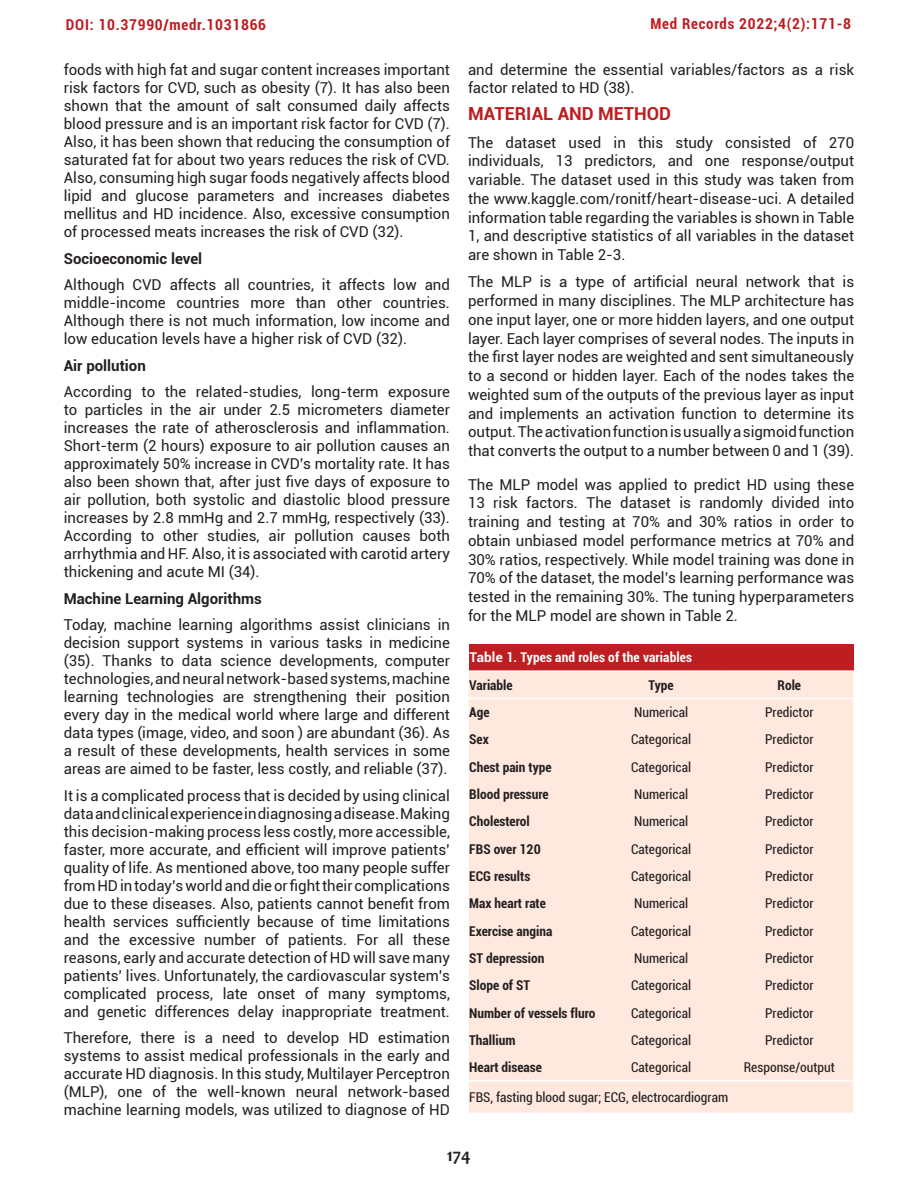
<style>
.page{position:relative;width:918px;height:1188px;background:#fff}
.page>*{position:absolute;margin:0;border:0;box-sizing:border-box;transform-origin:0 0}
.t1{font:700 18px "Roboto";color:#bd1e22}
.t2{font:700 18px "Candara";color:#231f20}
.t3{font:15px/18px "Roboto";color:#231f20;text-align:justify}
.t4{font:700 15px "Roboto";color:#231f20}
.t5{font:700 condensed 15px "Roboto";letter-spacing:.05em;color:#bd1e22}
.tablo_içerik{font:condensed 13.5px "Roboto";color:#231f20}
.tablo_içerik-2{font:700 condensed 13.5px "Roboto";color:#231f20}
.t6{font:700 condensed 13.5px "Roboto";letter-spacing:.01em;color:#fff}
.s1{font-stretch:normal}
</style>
<div class="page">
<div style="left:469px;top:644px;width:384px;height:27px;background:#bd1e22"></div>
<div style="left:469px;top:672px;width:384px;height:441px;background:#ffe9df"></div>
<hr style="left:468px;top:670px;width:129px;height:2px;background:#fff">
<hr style="left:597px;top:670px;width:128px;height:2px;background:#fff">
<hr style="left:725px;top:670px;width:129px;height:2px;background:#fff">
<hr style="left:469px;top:698px;width:128px;height:1px;background:#fff">
<hr style="left:597px;top:698px;width:128px;height:1px;background:#fff">
<hr style="left:725px;top:698px;width:128px;height:1px;background:#fff">
<hr style="left:469px;top:1080px;width:128px;height:1px;background:#fff">
<hr style="left:597px;top:1080px;width:128px;height:1px;background:#fff">
<hr style="left:725px;top:1080px;width:128px;height:1px;background:#fff">
<p class="t5" style="left:66px;top:14px;width:202px">DOI: 10.37990/medr.1031866</p>
<p class="t5" style="left:651px;top:13px;width:202px">Med Records 2022;4(2):171-8</p>
<p class="t3" style="left:64px;top:60px;width:388px">foods with high fat and sugar content increases important risk factors for CVD, such as obesity (7). It has also been shown that the amount of salt consumed daily affects blood pressure and is an important risk factor for CVD (7).<br>Also, it has been shown that reducing the consumption of saturated fat for about two years reduces the risk of CVD.<br>Also, consuming high sugar foods negatively affects blood lipid and glucose parameters and increases diabetes mellitus and HD incidence. Also, excessive consumption of processed meats increases the risk of CVD (32).</p>
<p class="t4" style="left:64px;top:248px;width:140px">Socioeconomic level</p>
<p class="t3" style="left:64px;top:275px;width:388px">Although CVD affects all countries, it affects low and middle-income countries more than other countries.<br>Although there is not much information, low income and low education levels have a higher risk of CVD (32).</p>
<p class="t4" style="left:64px;top:355px;width:84px">Air pollution</p>
<p class="t3" style="left:64px;top:382px;width:388px">According to the related-studies, long-term exposure to particles in the air under 2.5 micrometers diameter increases the rate of atherosclerosis and inflammation.<br>Short-term (2 hours) exposure to air pollution causes an approximately 50% increase in CVD’s mortality rate. It has also been shown that, after just five days of exposure to air pollution, both systolic and diastolic blood pressure increases by 2.8 mmHg and 2.7 mmHg, respectively (33).<br>According to other studies, air pollution causes both arrhythmia and HF. Also, it is associated with carotid artery thickening and acute MI (34).</p>
<p class="t4" style="left:64px;top:588px;width:200px">Machine Learning Algorithms</p>
<p class="t3" style="left:64px;top:615px;width:388px">Today, machine learning algorithms assist clinicians in decision support systems in various tasks in medicine (35). Thanks to data science developments, computer technologies, and neural network-based systems, machine learning technologies are strengthening their position every day in the medical world where large and different data types (image, video, and soon ) are abundant (36). As a result of these developments, health services in some areas are aimed to be faster, less costly, and reliable (37).</p>
<p class="t3" style="left:64px;top:786px;width:388px">It is a complicated process that is decided by using clinical data and clinical experience in diagnosing a disease. Making this decision-making process less costly, more accessible, faster, more accurate, and efficient will improve patients’ quality of life. As mentioned above, too many people suffer from HD in today’s world and die or fight their complications due to these diseases. Also, patients cannot benefit from health services sufficiently because of time limitations and the excessive number of patients. For all these reasons, early and accurate detection of HD will save many patients’ lives. Unfortunately, the cardiovascular system’s complicated process, late onset of many symptoms, and genetic differences delay inappropriate treatment.</p>
<p class="t3" style="left:64px;top:1028px;width:388px">Therefore, there is a need to develop HD estimation systems to assist medical professionals in the early and accurate HD diagnosis. In this study, Multilayer Perceptron (MLP), one of the well-known neural network-based machine learning models, was utilized to diagnose of HD</p>
<p class="t3" style="left:468px;top:60px;width:388px">and determine the essential variables/factors as a risk factor related to HD (38).</p>
<p class="t1" style="left:468px;top:101px;width:205px">MATERIAL AND METHOD</p>
<p class="t3" style="left:468px;top:132px;width:388px;line-height:18.8px">The dataset used in this study consisted of 270 individuals, 13 predictors, and one response/output variable. The dataset used in this study was taken from the www.kaggle.com/ronitf/heart-disease-uci. A detailed information table regarding the variables is shown in Table 1, and descriptive statistics of all variables in the dataset are shown in Table 2-3.</p>
<p class="t3" style="left:468px;top:272px;width:388px;line-height:18.8px">The MLP is a type of artificial neural network that is performed in many disciplines. The MLP architecture has one input layer, one or more hidden layers, and one output layer. Each layer comprises of several nodes. The inputs in the first layer nodes are weighted and sent simultaneously to a second or hidden layer. Each of the nodes takes the weighted sum of the outputs of the previous layer as input and implements an activation function to determine its output. The activation function is usually a sigmoid function that converts the output to a number between 0 and 1 (39).</p>
<p class="t3" style="left:468px;top:474px;width:388px;line-height:18.8px">The MLP model was applied to predict HD using these 13 risk factors. The dataset is randomly divided into training and testing at 70% and 30% ratios in order to obtain unbiased model performance metrics at 70% and 30% ratios, respectively. While model training was done in 70% of the dataset, the model’s learning performance was tested in the remaining 30%. The tuning hyperparameters for the MLP model are shown in Table 2.</p>
<p class="t6" style="left:470px;top:648px;width:224px"><span class="s1">Table</span> 1. Types and roles of the variables</p>
<p class="tablo_içerik-2" style="left:469px;top:676px;width:45px">Variable</p>
<p class="tablo_içerik-2" style="left:649px;top:676px;width:27px">Type</p>
<p class="tablo_içerik-2" style="left:778px;top:676px;width:25px">Role</p>
<p class="tablo_içerik-2" style="left:469px;top:703px;width:22px">Age</p>
<p class="tablo_içerik" style="left:634px;top:703px;width:56px">Numerical</p>
<p class="tablo_içerik" style="left:765px;top:703px;width:50px">Predictor</p>
<p class="tablo_içerik-2" style="left:469px;top:730px;width:21px">Sex</p>
<p class="tablo_içerik" style="left:631px;top:730px;width:62px">Categorical</p>
<p class="tablo_içerik" style="left:765px;top:730px;width:50px">Predictor</p>
<p class="tablo_içerik-2" style="left:469px;top:758px;width:84px">Chest pain type</p>
<p class="tablo_içerik" style="left:631px;top:758px;width:62px">Categorical</p>
<p class="tablo_içerik" style="left:765px;top:758px;width:50px">Predictor</p>
<p class="tablo_içerik-2" style="left:469px;top:785px;width:81px">Blood pressure</p>
<p class="tablo_içerik" style="left:634px;top:785px;width:56px">Numerical</p>
<p class="tablo_içerik" style="left:765px;top:785px;width:50px">Predictor</p>
<p class="tablo_içerik-2" style="left:469px;top:812px;width:62px">Cholesterol</p>
<p class="tablo_içerik" style="left:634px;top:812px;width:56px">Numerical</p>
<p class="tablo_içerik" style="left:765px;top:812px;width:50px">Predictor</p>
<p class="tablo_içerik-2" style="left:469px;top:839px;width:73px">FBS over 120</p>
<p class="tablo_içerik" style="left:631px;top:840px;width:62px">Categorical</p>
<p class="tablo_içerik" style="left:765px;top:840px;width:50px">Predictor</p>
<p class="tablo_içerik-2" style="left:469px;top:867px;width:62px">ECG results</p>
<p class="tablo_içerik" style="left:631px;top:867px;width:62px">Categorical</p>
<p class="tablo_içerik" style="left:765px;top:867px;width:50px">Predictor</p>
<p class="tablo_içerik-2" style="left:469px;top:894px;width:78px">Max heart rate</p>
<p class="tablo_içerik" style="left:634px;top:894px;width:56px">Numerical</p>
<p class="tablo_içerik" style="left:765px;top:894px;width:50px">Predictor</p>
<p class="tablo_içerik-2" style="left:469px;top:921px;width:84px">Exercise angina</p>
<p class="tablo_içerik" style="left:631px;top:921px;width:62px">Categorical</p>
<p class="tablo_içerik" style="left:765px;top:921px;width:50px">Predictor</p>
<p class="tablo_içerik-2" style="left:469px;top:949px;width:77px">ST depression</p>
<p class="tablo_içerik" style="left:634px;top:949px;width:56px">Numerical</p>
<p class="tablo_içerik" style="left:765px;top:949px;width:50px">Predictor</p>
<p class="tablo_içerik-2" style="left:469px;top:976px;width:62px">Slope of ST</p>
<p class="tablo_içerik" style="left:631px;top:976px;width:62px">Categorical</p>
<p class="tablo_içerik" style="left:765px;top:976px;width:50px">Predictor</p>
<p class="tablo_içerik-2" style="left:469px;top:1003px;width:128px">Number of vessels fluro</p>
<p class="tablo_içerik" style="left:631px;top:1003px;width:62px">Categorical</p>
<p class="tablo_içerik" style="left:765px;top:1003px;width:50px">Predictor</p>
<p class="tablo_içerik-2" style="left:469px;top:1031px;width:48px">Thallium</p>
<p class="tablo_içerik" style="left:631px;top:1031px;width:62px">Categorical</p>
<p class="tablo_içerik" style="left:765px;top:1031px;width:50px">Predictor</p>
<p class="tablo_içerik-2" style="left:469px;top:1058px;width:74px">Heart disease</p>
<p class="tablo_içerik" style="left:631px;top:1058px;width:62px">Categorical</p>
<p class="tablo_içerik" style="left:744px;top:1058px;width:93px">Response/output</p>
<p class="tablo_içerik" style="left:469px;top:1088px;width:261px">FBS, fasting blood sugar; ECG, electrocardiogram</p>
<p class="t2" style="left:447px;top:1143px;width:26px">174</p>
</div>
